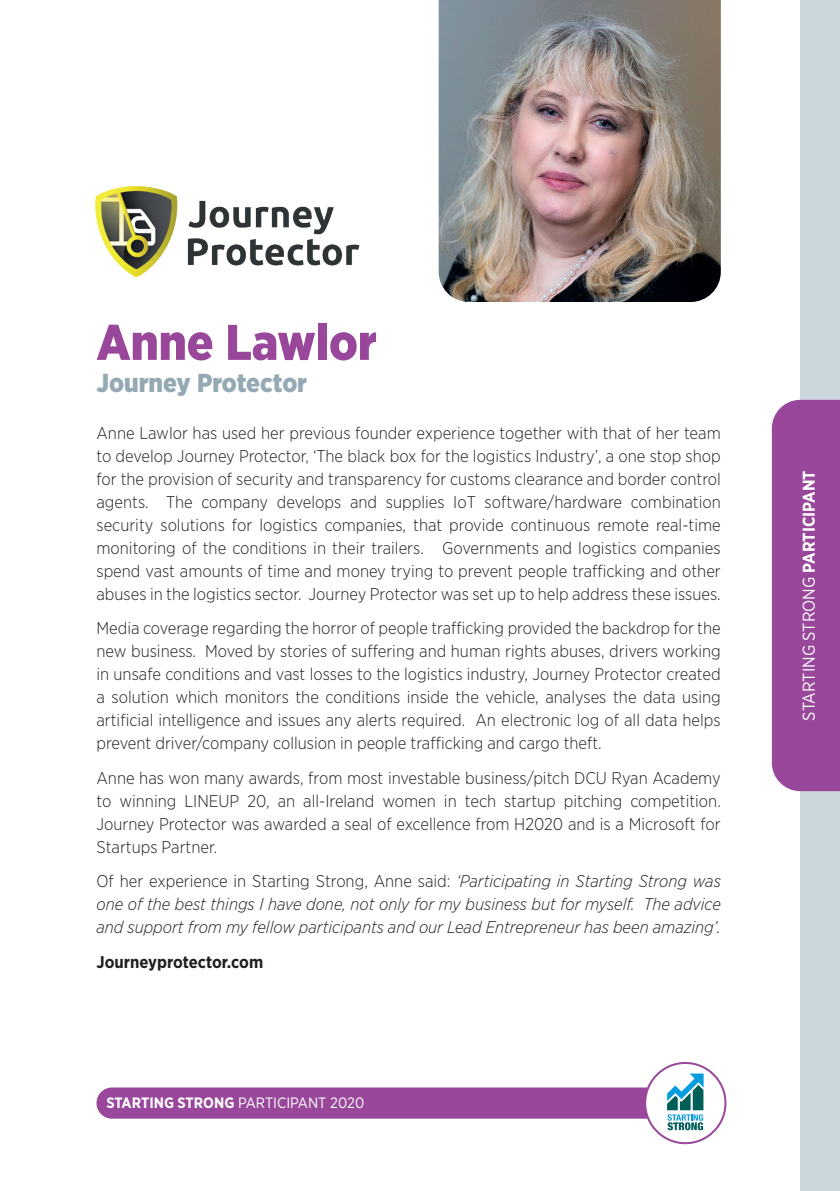
<style>
.page{position:relative;width:840px;height:1191px;background:#fff}
.page>*{position:absolute;margin:0;border:0;box-sizing:border-box;transform-origin:0 0}
.t1{font:900 50px "Gotham Narrow";color:#98479b}
.t2{font:900 26px "Gotham Narrow";color:#95a9b4}
.t3{font:300 17px/23px "Gotham Narrow";color:#231f20;text-align:justify}
.t4{font:italic 300 17px/23px "Gotham Narrow";color:#231f20;text-align:justify}
.t5{font:17px "Gotham Narrow";color:#fff}
.t6{font:700 17px "Gotham Narrow";color:#231f20}
.t7{font:15px "Gotham Narrow";color:#fff}
.s1{font-style:normal}
.s2{font-weight:700}
</style>
<div class="page">
<div style="left:799px;top:0;width:40px;height:1191px;background:#cbd5dc"></div>
<div style="left:96px;top:1087px;width:600px;height:31px;background:#98479b;border-radius:16px"></div>
<div style="left:644px;top:1063px;width:81px;height:80px;background:#fff;border-radius:50%"></div>
<div style="left:643px;top:1062px;width:83px;height:82px;border:2px solid #98479b;border-radius:50%"></div>
<svg style="left:667px;top:1073px;width:36px;height:57px"></svg>
<div style="left:771px;top:400px;width:68px;height:391px;background:#98479b"></div>
<img style="left:438px;top:0;width:282px;height:302px">
<img style="left:95px;top:186px;width:264px;height:92px">
<h1 class="t1" style="left:96px;top:309px;width:281px">Anne Lawlor</h1>
<h2 class="t2" style="left:96px;top:365px;width:212px">Journey Protector</h2>
<p class="t3" style="left:96px;top:421px;width:625px">Anne Lawlor has used her previous founder experience together with that of her team to develop Journey Protector, ‘The black box for the logistics Industry’, a one stop shop for the provision of security and transparency for customs clearance and border control agents. The company develops and supplies IoT software/hardware combination security solutions for logistics companies, that provide continuous remote real-time monitoring of the conditions in their trailers. Governments and logistics companies spend vast amounts of time and money trying to prevent people trafficking and other abuses in the logistics sector. Journey Protector was set up to help address these issues.</p>
<p class="t3" style="left:96px;top:616px;width:625px">Media coverage regarding the horror of people trafficking provided the backdrop for the new business. Moved by stories of suffering and human rights abuses, drivers working in unsafe conditions and vast losses to the logistics industry, Journey Protector created a solution which monitors the conditions inside the vehicle, analyses the data using artificial intelligence and issues any alerts required. An electronic log of all data helps prevent driver/company collusion in people trafficking and cargo theft.</p>
<p class="t3" style="left:96px;top:766px;width:625px">Anne has won many awards, from most investable business/pitch DCU Ryan Academy to winning LINEUP 20, an all-Ireland women in tech startup pitching competition.<br>Journey Protector was awarded a seal of excellence from H2020 and is a Microsoft for Startups Partner.</p>
<p class="t4" style="left:96px;top:869px;width:625px"><span class="s1">Of her experience in Starting Strong, Anne said:</span> ‘Participating in Starting Strong was one of the best things I have done, not only for my business but for myself. The advice and support from my fellow participants and our Lead Entrepreneur has been amazing’.</p>
<p class="t6" style="left:96px;top:950px;width:168px">Journeyprotector.com</p>
<p class="t7" style="left:106px;top:1093px;width:259px"><span class="s2">STARTING STRONG</span> PARTICIPANT 2020</p>
<p class="t5" style="left:797px;top:720px;width:252px;rotate:-90deg">STARTING STRONG <span class="s2">PARTICIPANT</span></p>
</div>
